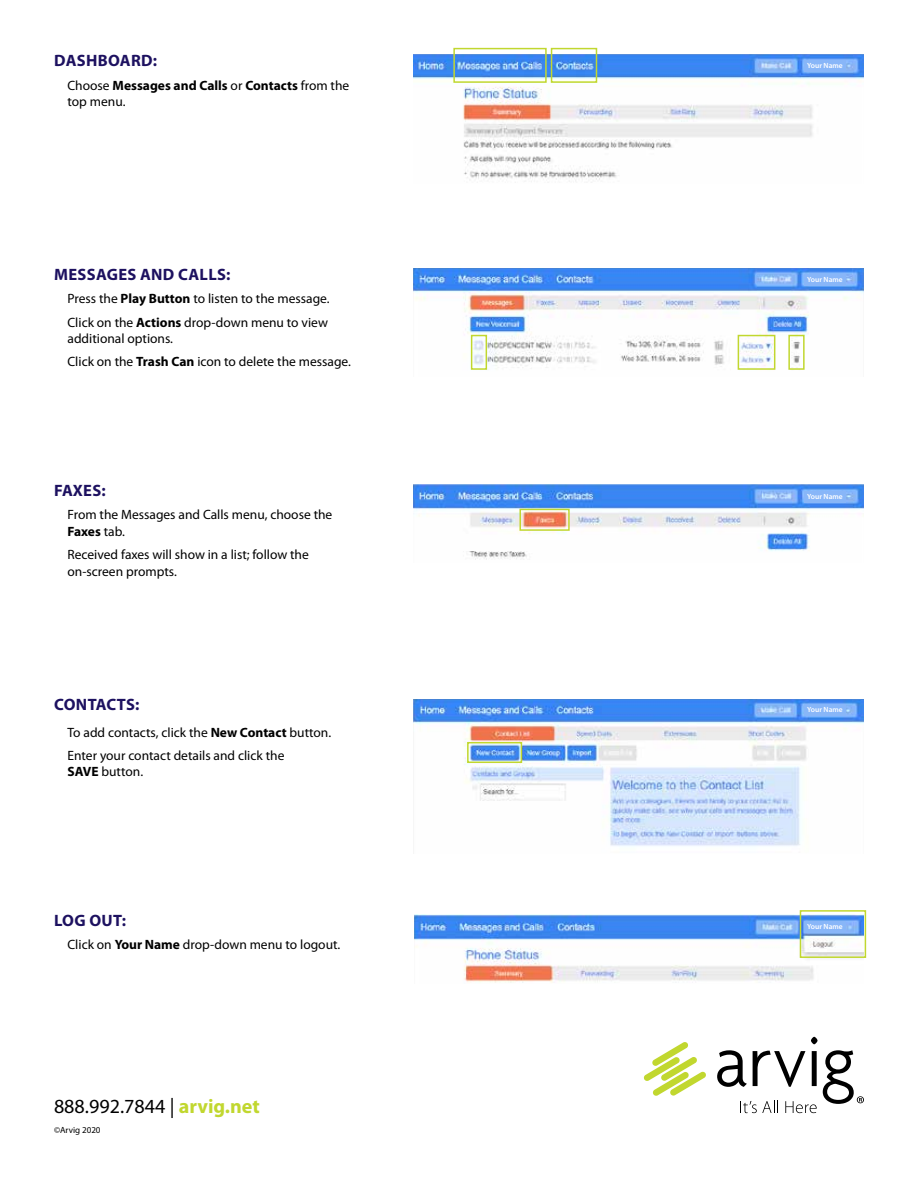
<style>
.page{position:relative;width:918px;height:1188px;background:#fff}
.page>*{position:absolute;margin:0;border:0;box-sizing:border-box;transform-origin:0 0}
.t1{font:20.1px "Myriad Pro";color:#000}
.t2{font:700 16.5px "Myriad Pro";letter-spacing:.02em;color:#1d1160}
.t3{font:13.5px/23.2px "Myriad Pro";color:#000}
.t4{font:700 13.5px/16.5px "Myriad Pro";color:#000}
.t5{font:9px "Myriad Pro";color:#000}
.t6{font:600 7.5px "Myriad Pro";color:#fff}
.s1{font-weight:400}
.s2{font-weight:700}
.s3{font-weight:700;color:#c1d72f}
</style>
<div class="page">
<img style="left:414px;top:54px;width:450px;height:129px">
<img style="left:804px;top:60px;width:41px;height:11px">
<img style="left:414px;top:268px;width:450px;height:102px">
<img style="left:804px;top:274px;width:41px;height:11px">
<img style="left:414px;top:485px;width:449px;height:75px">
<img style="left:804px;top:491px;width:41px;height:11px">
<img style="left:414px;top:699px;width:449px;height:147px">
<img style="left:804px;top:705px;width:41px;height:11px">
<img style="left:414px;top:915px;width:449px;height:68px">
<img style="left:804px;top:921px;width:41px;height:11px">
<div style="left:453px;top:48px;width:94px;height:35px;border:2px solid #c1d72f"></div>
<div style="left:551px;top:48px;width:46px;height:35px;border:2px solid #c1d72f"></div>
<div style="left:471px;top:335px;width:16px;height:35px;border:2px solid #c1d72f"></div>
<div style="left:738px;top:335px;width:37px;height:35px;border:2px solid #c1d72f"></div>
<div style="left:788px;top:335px;width:17px;height:35px;border:2px solid #c1d72f"></div>
<div style="left:519px;top:509px;width:51px;height:22px;border:2px solid #c1d72f"></div>
<div style="left:467px;top:742px;width:55px;height:21px;border:2px solid #c1d72f"></div>
<div style="left:800px;top:910px;width:66px;height:48px;border:2px solid #c1d72f"></div>
<svg style="left:644px;top:1042px;width:62px;height:54px"></svg>
<svg style="left:717px;top:1037px;width:147px;height:76px"></svg>
<p class="t2" style="left:54px;top:50px;width:105px">DASHBOARD:</p>
<p class="t4" style="left:68px;top:76px;width:283px"><span class="s1">Choose</span> Messages and Calls <span class="s1">or</span> Contacts <span class="s1">from the top menu.</span></p>
<p class="t2" style="left:54px;top:264px;width:178px">MESSAGES AND CALLS:</p>
<p class="t3" style="left:68px;top:287px;width:264px">Press the <span class="s2">Play Button</span> to listen to the message.<br>Click on the <span class="s2">Actions</span> drop-down menu to view</p>
<p class="t3" style="left:68px;top:327px;width:285px">additional options.<br>Click on the <span class="s2">Trash Can</span> icon to delete the message.</p>
<p class="t2" style="left:54px;top:480px;width:53px">FAXES:</p>
<p class="t3" style="left:68px;top:506px;width:266px;line-height:16.5px">From the Messages and Calls menu, choose the<br><span class="s2">Faxes</span> tab.</p>
<p class="t3" style="left:68px;top:546px;width:243px;line-height:16.5px">Received faxes will show in a list; follow the on-screen prompts.</p>
<p class="t2" style="left:54px;top:694px;width:87px">CONTACTS:</p>
<p class="t3" style="left:68px;top:720px;width:265px">To add contacts, click the <span class="s2">New Contact</span> button.<br>Enter your contact details and click the</p>
<p class="t3" style="left:68px;top:760px;width:77px"><span class="s2">SAVE</span> button.</p>
<p class="t2" style="left:54px;top:910px;width:73px">LOG OUT:</p>
<p class="t3" style="left:68px;top:933px;width:274px">Click on <span class="s2">Your Name</span> drop-down menu to logout.</p>
<h1 class="t1" style="left:54px;top:1094px;width:207px">888.992.7844 | <span class="s3">arvig.net</span></h1>
<p class="t5" style="left:54px;top:1124px;width:48px">©Arvig 2020</p>
<p class="t6" style="left:807px;top:60px;width:37px">Your Name</p>
<p class="t6" style="left:807px;top:274px;width:37px">Your Name</p>
<p class="t6" style="left:807px;top:491px;width:37px">Your Name</p>
<p class="t6" style="left:807px;top:705px;width:37px">Your Name</p>
<p class="t6" style="left:807px;top:922px;width:37px">Your Name</p>
</div>
